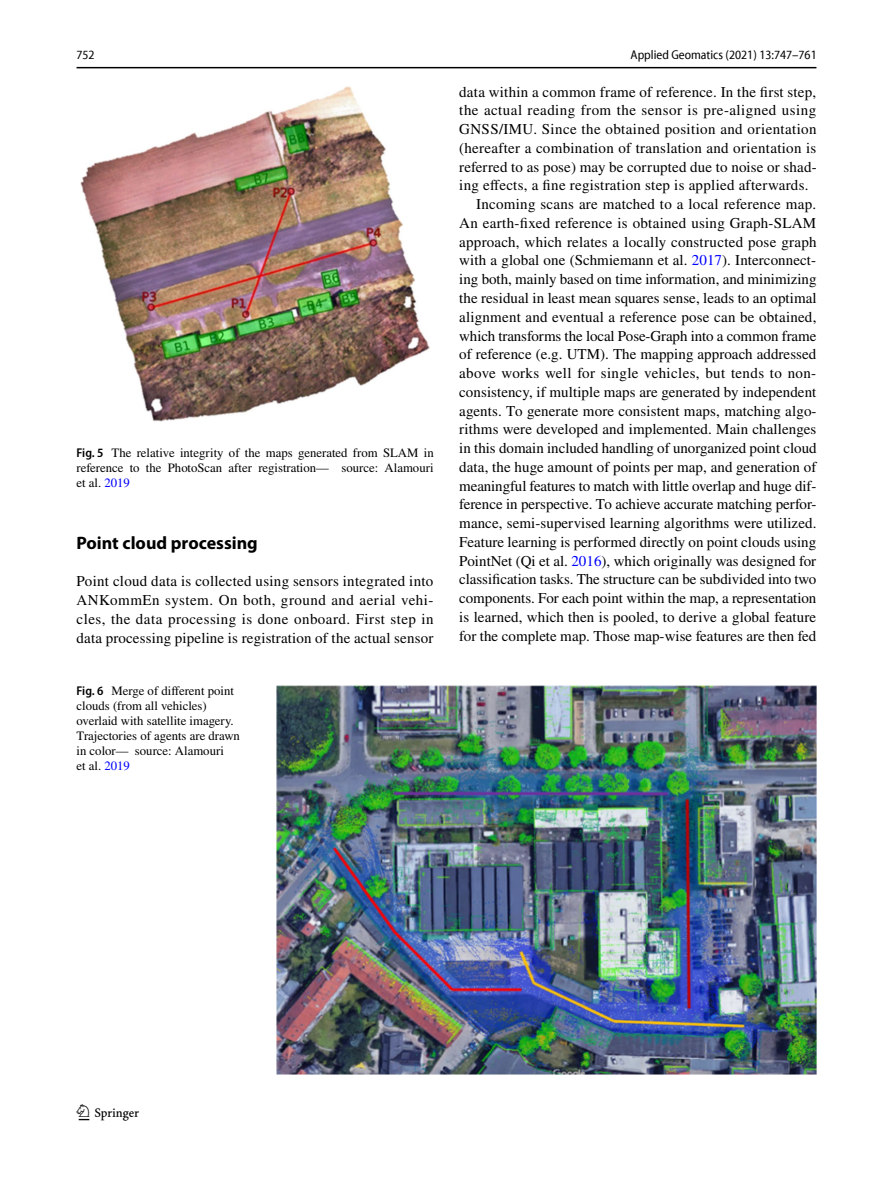
<style>
.page{position:relative;width:893px;height:1187px;background:#fff}
.page>*{position:absolute;margin:0;border:0;box-sizing:border-box;transform-origin:0 0}
.t1{font:22.5px "Springnew Regular 2";color:#000}
.t2{font:700 18px "Myriad Pro";color:#000}
.t3{font:15px/18.8px "STIX";letter-spacing:.005em;color:#000;text-align:justify}
.t4{font:15px "STIX";letter-spacing:.025em;color:#000}
.t5{font:15px "STIX";letter-spacing:.03em;color:#000}
.t6{font:12.75px/15px "STIX";color:#000;text-align:justify}
.t7{font:semi-condensed 12.75px "Myriad Pro Unic";color:#000}
.s1{font-family:"Myriad Pro";font-weight:600;font-stretch:semi-condensed}
.s2{color:#00f}
</style>
<div class="page">
<hr style="left:77px;top:67px;width:739px;height:1px;background:#000">
<img style="left:81px;top:87px;width:348px;height:335px">
<img style="left:276px;top:685px;width:540px;height:388px">
<p class="t7" style="left:76px;top:50px;width:20px">752</p>
<p class="t7" style="left:630px;top:50px;width:188px">Applied Geomatics (2021) 13:747–761</p>
<p class="t6" style="left:77px;top:446px;width:359px"><span class="s1">Fig. 5</span> The relative integrity of the maps generated from SLAM in reference to the PhotoScan after registration— source: Alamouri et al. <span class="s2">2019</span></p>
<p class="t2" style="left:77px;top:531px;width:183px">Point cloud processing</p>
<p class="t3" style="left:77px;top:573px;width:359px">Point cloud data is collected using sensors integrated into ANKommEn system. On both, ground and aerial vehi&shy;cles, the data processing is done onboard. First step in data processing pipeline is registration of the actual sensor</p>
<p class="t6" style="left:77px;top:684px;width:165px;text-align:left"><span class="s1">Fig. 6</span> Merge of different point clouds (from all vehicles) overlaid with satellite imagery.<br>Trajectories of agents are drawn in color— source: Alamouri<br>et al. <span class="s2">2019</span></p>
<p class="t3" style="left:459px;top:83px;width:358px">data within a common frame of reference. In the first step,</p>
<p class="t5" style="left:459px;top:100px;width:358px">the actual reading from the sensor is pre-aligned using</p>
<p class="t4" style="left:459px;top:119px;width:359px">GNSS/IMU. Since the obtained position and orientation</p>
<p class="t3" style="left:459px;top:139px;width:359px">(hereafter a combination of translation and orientation is</p>
<p class="t3" style="left:459px;top:158px;width:359px">referred to as pose) may be corrupted due to noise or shad-</p>
<p class="t3" style="left:459px;top:177px;width:351px">ing effects, a fine registration step is applied afterwards.</p>
<p class="t3" style="left:476px;top:196px;width:342px">Incoming scans are matched to a local reference map.</p>
<p class="t3" style="left:459px;top:214px;width:359px">An earth-fixed reference is obtained using Graph-SLAM</p>
<p class="t3" style="left:459px;top:233px;width:359px">approach, which relates a locally constructed pose graph</p>
<p class="t3" style="left:459px;top:252px;width:358px">with a global one (Schmiemann et al. <span class="s2">2017</span>). Interconnect-</p>
<p class="t3" style="left:459px;top:271px;width:359px">ing both, mainly based on time information, and minimizing</p>
<p class="t3" style="left:459px;top:289px;width:359px">the residual in least mean squares sense, leads to an optimal</p>
<p class="t3" style="left:459px;top:308px;width:359px">alignment and eventual a reference pose can be obtained,</p>
<p class="t3" style="left:459px;top:327px;width:359px">which transforms the local Pose-Graph into a common frame</p>
<p class="t3" style="left:459px;top:346px;width:359px">of reference (e.g. UTM). The mapping approach addressed</p>
<p class="t4" style="left:459px;top:362px;width:358px">above works well for single vehicles, but tends to non-</p>
<p class="t3" style="left:459px;top:383px;width:359px">consistency, if multiple maps are generated by independent</p>
<p class="t3" style="left:459px;top:402px;width:359px">agents. To generate more consistent maps, matching algo-</p>
<p class="t3" style="left:459px;top:421px;width:359px">rithms were developed and implemented. Main challenges</p>
<p class="t3" style="left:459px;top:439px;width:359px">in this domain included handling of unorganized point cloud</p>
<p class="t3" style="left:459px;top:458px;width:359px">data, the huge amount of points per map, and generation of</p>
<p class="t3" style="left:459px;top:477px;width:359px">meaningful features to match with little overlap and huge dif-</p>
<p class="t3" style="left:459px;top:496px;width:359px">ference in perspective. To achieve accurate matching perfor-</p>
<p class="t3" style="left:459px;top:514px;width:359px">mance, semi-supervised learning algorithms were utilized.</p>
<p class="t3" style="left:459px;top:533px;width:358px">Feature learning is performed directly on point clouds using</p>
<p class="t3" style="left:459px;top:552px;width:358px">PointNet (Qi et al. <span class="s2">2016</span>), which originally was designed for</p>
<p class="t3" style="left:459px;top:571px;width:359px">classification tasks. The structure can be subdivided into two</p>
<p class="t3" style="left:459px;top:589px;width:359px">components. For each point within the map, a representation</p>
<p class="t3" style="left:459px;top:608px;width:358px">is learned, which then is pooled, to derive a global feature</p>
<p class="t3" style="left:459px;top:627px;width:359px">for the complete map. Those map-wise features are then fed</p>
<h1 class="t1" style="left:79px;top:1104px;width:62px">1 3</h1>
</div>
